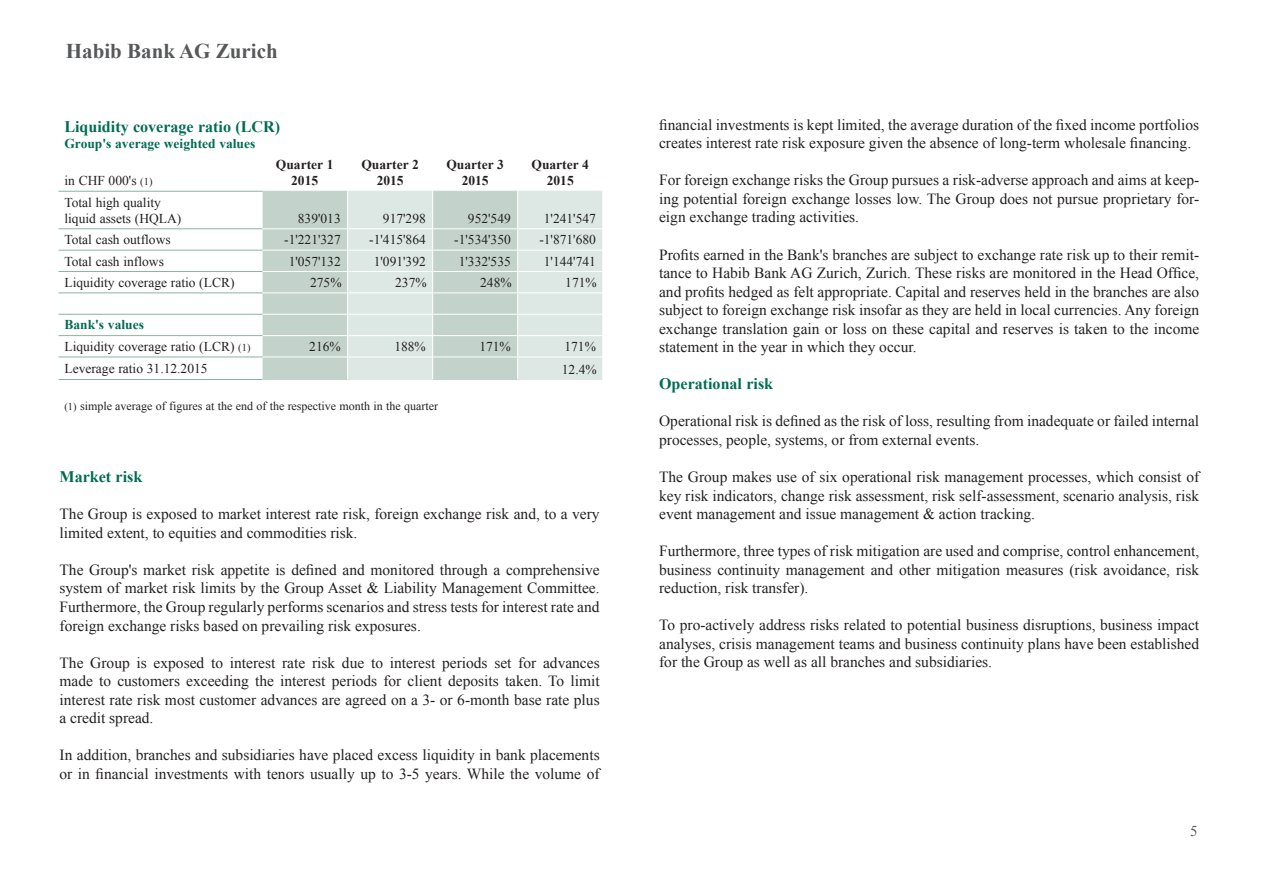
<style>
.page{position:relative;width:1263px;height:893px;background:#fff}
.page>*{position:absolute;margin:0;border:0;box-sizing:border-box;transform-origin:0 0}
.t1{font:700 21px "Times New Roman";color:#57585a}
.t2{font:700 16.05px "Times New Roman";color:#006c53}
.t3{font:15.45px/18.6px "Times New Roman";color:#231f20;text-align:justify}
.t4{font:15px "Times New Roman";color:#57585a}
.t5{font:13.5px/16.2px "Times New Roman";color:#231f20}
.t6{font:700 13.5px/16.2px "Times New Roman";color:#231f20;text-align:center}
.t7{font:700 13.5px "Times New Roman";color:#006c53}
.t8{font:12px "Times New Roman";color:#231f20}
.s1{font-size:10.5px}
.s2{font-weight:700;color:#006c53}
</style>
<div class="page">
<div style="left:263px;top:192px;width:84px;height:187px;background:#c3d3cc"></div>
<svg style="left:348px;top:192px;width:254px;height:187px;fill:#dde8e5"></svg>
<hr style="left:58px;top:228px;width:205px;height:1px;background:#8eb0a6">
<hr style="left:58px;top:250px;width:205px;height:1px;background:#8eb0a6">
<hr style="left:58px;top:271px;width:205px;height:1px;background:#8eb0a6">
<hr style="left:58px;top:292px;width:205px;height:1px;background:#8eb0a6">
<hr style="left:58px;top:314px;width:205px;height:1px;background:#8eb0a6">
<hr style="left:58px;top:335px;width:205px;height:1px;background:#8eb0a6">
<hr style="left:58px;top:357px;width:205px;height:1px;background:#8eb0a6">
<hr style="left:263px;top:357px;width:85px;height:1px;background:#fff">
<hr style="left:58px;top:191px;width:205px;height:1px;background:#8eb0a6">
<hr style="left:263px;top:250px;width:84px;height:1px;background:#fff">
<hr style="left:263px;top:271px;width:84px;height:1px;background:#fff">
<hr style="left:263px;top:292px;width:84px;height:1px;background:#fff">
<hr style="left:263px;top:314px;width:84px;height:1px;background:#fff">
<hr style="left:263px;top:335px;width:85px;height:1px;background:#fff">
<hr style="left:348px;top:250px;width:84px;height:1px;background:#fff">
<hr style="left:348px;top:271px;width:84px;height:1px;background:#fff">
<hr style="left:348px;top:292px;width:84px;height:1px;background:#fff">
<hr style="left:348px;top:314px;width:84px;height:1px;background:#fff">
<hr style="left:348px;top:335px;width:85px;height:1px;background:#fff">
<hr style="left:433px;top:191px;width:84px;height:1px;background:#c3d3cc">
<hr style="left:433px;top:250px;width:85px;height:1px;background:#fff">
<hr style="left:433px;top:271px;width:85px;height:1px;background:#fff">
<hr style="left:433px;top:292px;width:85px;height:1px;background:#fff">
<hr style="left:433px;top:314px;width:85px;height:1px;background:#fff">
<hr style="left:433px;top:335px;width:85px;height:1px;background:#fff">
<hr style="left:348px;top:191px;width:84px;height:1px;background:#dde8e5">
<hr style="left:518px;top:191px;width:84px;height:1px;background:#dde8e5">
<hr style="left:517px;top:191px;width:1px;height:37px;background:#fff">
<hr style="left:518px;top:250px;width:84px;height:1px;background:#fff">
<hr style="left:518px;top:271px;width:84px;height:1px;background:#fff">
<hr style="left:518px;top:292px;width:84px;height:1px;background:#fff">
<hr style="left:518px;top:314px;width:84px;height:1px;background:#fff">
<hr style="left:518px;top:335px;width:85px;height:1px;background:#fff">
<hr style="left:432px;top:191px;width:1px;height:37px;background:#fff">
<hr style="left:263px;top:191px;width:84px;height:1px;background:#c3d3cc">
<hr style="left:263px;top:228px;width:85px;height:1px;background:#fff">
<hr style="left:348px;top:228px;width:85px;height:1px;background:#fff">
<hr style="left:433px;top:228px;width:85px;height:1px;background:#fff">
<hr style="left:518px;top:228px;width:84px;height:1px;background:#fff">
<hr style="left:348px;top:357px;width:85px;height:1px;background:#fff">
<hr style="left:518px;top:357px;width:85px;height:1px;background:#fff">
<svg style="left:432px;top:229px;width:1px;height:150px"></svg>
<svg style="left:517px;top:229px;width:1px;height:150px"></svg>
<hr style="left:433px;top:357px;width:85px;height:1px;background:#fff">
<hr style="left:58px;top:379px;width:205px;height:1px;background:#8eb0a6">
<hr style="left:263px;top:379px;width:85px;height:1px;background:#c3d3cc">
<hr style="left:433px;top:379px;width:85px;height:1px;background:#c3d3cc">
<hr style="left:348px;top:379px;width:85px;height:1px;background:#dde8e5">
<hr style="left:518px;top:379px;width:84px;height:1px;background:#dde8e5">
<h1 class="t1" style="left:66px;top:37px;width:213px">Habib Bank AG Zurich</h1>
<p class="t2" style="left:64px;top:115px;width:217px">Liquidity coverage ratio (LCR)</p>
<p class="t7" style="left:64px;top:134px;width:192px">Group's average weighted values</p>
<p class="t5" style="left:64px;top:172px;width:90px">in CHF 000's <span class="s1">(1)</span></p>
<p class="t6" style="left:276px;top:156px;width:59px">Quarter 1<br>2015</p>
<p class="t6" style="left:361px;top:156px;width:59px">Quarter 2<br>2015</p>
<p class="t6" style="left:446px;top:156px;width:59px">Quarter 3<br>2015</p>
<p class="t6" style="left:531px;top:156px;width:59px">Quarter 4<br>2015</p>
<p class="t5" style="left:64px;top:194px;width:118px">Total high quality liquid assets (HQLA)</p>
<p class="t5" style="left:298px;top:210px;width:44px">839'013</p>
<p class="t5" style="left:383px;top:210px;width:44px">917'298</p>
<p class="t5" style="left:468px;top:210px;width:44px">952'549</p>
<p class="t5" style="left:544px;top:210px;width:54px">1'241'547</p>
<p class="t5" style="left:64px;top:231px;width:108px">Total cash outflows</p>
<p class="t5" style="left:284px;top:231px;width:58px">-1'221'327</p>
<p class="t5" style="left:369px;top:231px;width:58px">-1'415'864</p>
<p class="t5" style="left:454px;top:231px;width:58px">-1'534'350</p>
<p class="t5" style="left:539px;top:231px;width:58px">-1'871'680</p>
<p class="t5" style="left:64px;top:253px;width:101px">Total cash inflows</p>
<p class="t5" style="left:289px;top:253px;width:54px">1'057'132</p>
<p class="t5" style="left:374px;top:253px;width:54px">1'091'392</p>
<p class="t5" style="left:459px;top:253px;width:54px">1'332'535</p>
<p class="t5" style="left:544px;top:253px;width:54px">1'144'741</p>
<p class="t5" style="left:64px;top:274px;width:172px">Liquidity coverage ratio (LCR)</p>
<p class="t5" style="left:310px;top:274px;width:33px">275%</p>
<p class="t5" style="left:395px;top:274px;width:33px">237%</p>
<p class="t5" style="left:480px;top:274px;width:33px">248%</p>
<p class="t5" style="left:565px;top:274px;width:33px">171%</p>
<p class="t5" style="left:64px;top:314px;width:188px;line-height:21.5px"><span class="s2">Bank's values<br></span>Liquidity coverage ratio (LCR) <span class="s1">(1)</span></p>
<p class="t5" style="left:309px;top:338px;width:33px">216%</p>
<p class="t5" style="left:394px;top:338px;width:33px">188%</p>
<p class="t5" style="left:479px;top:338px;width:33px">171%</p>
<p class="t5" style="left:564px;top:338px;width:33px">171%</p>
<p class="t5" style="left:64px;top:360px;width:145px">Leverage ratio 31.12.2015</p>
<p class="t5" style="left:562px;top:361px;width:36px">12.4%</p>
<p class="t8" style="left:64px;top:398px;width:375px"><span class="s1">(1)</span> simple average of figures at the end of the respective month in the quarter</p>
<p class="t2" style="left:60px;top:466px;width:84px">Market risk</p>
<p class="t3" style="left:60px;top:505px;width:541px">The Group is exposed to market interest rate risk, foreign exchange risk and, to a very limited extent, to equities and commodities risk.</p>
<p class="t3" style="left:60px;top:560px;width:542px">The Group's market risk appetite is defined and monitored through a comprehensive system of market risk limits by the Group Asset &amp; Liability Management Committee.<br>Furthermore, the Group regularly performs scenarios and stress tests for interest rate and foreign exchange risks based on prevailing risk exposures.</p>
<p class="t3" style="left:60px;top:653px;width:542px">The Group is exposed to interest rate risk due to interest periods set for advances made to customers exceeding the interest periods for client deposits taken. To limit interest rate risk most customer advances are agreed on a 3- or 6-month base rate plus a credit spread.</p>
<p class="t3" style="left:60px;top:746px;width:542px">In addition, branches and subsidiaries have placed excess liquidity in bank placements or in financial investments with tenors usually up to 3-5 years. While the volume of</p>
<p class="t3" style="left:659px;top:115px;width:542px">financial investments is kept limited, the average duration of the fixed income portfolios creates interest rate risk exposure given the absence of long-term wholesale financing.</p>
<p class="t3" style="left:659px;top:171px;width:542px">For foreign exchange risks the Group pursues a risk-adverse approach and aims at keep&shy;ing potential foreign exchange losses low. The Group does not pursue proprietary for&shy;eign exchange trading activities.</p>
<p class="t3" style="left:659px;top:245px;width:542px">Profits earned in the Bank's branches are subject to exchange rate risk up to their remit&shy;tance to Habib Bank AG Zurich, Zurich. These risks are monitored in the Head Office, and profits hedged as felt appropriate. Capital and reserves held in the branches are also subject to foreign exchange risk insofar as they are held in local currencies. Any foreign exchange translation gain or loss on these capital and reserves is taken to the income statement in the year in which they occur.</p>
<p class="t2" style="left:659px;top:373px;width:116px">Operational risk</p>
<p class="t3" style="left:659px;top:412px;width:541px">Operational risk is defined as the risk of loss, resulting from inadequate or failed internal processes, people, systems, or from external events.</p>
<p class="t3" style="left:659px;top:467px;width:542px">The Group makes use of six operational risk management processes, which consist of key risk indicators, change risk assessment, risk self-assessment, scenario analysis, risk event management and issue management &amp; action tracking.</p>
<p class="t3" style="left:659px;top:541px;width:542px">Furthermore, three types of risk mitigation are used and comprise, control enhancement, business continuity management and other mitigation measures (risk avoidance, risk reduction, risk transfer).</p>
<p class="t3" style="left:659px;top:616px;width:542px">To pro-actively address risks related to potential business disruptions, business impact analyses, crisis management teams and business continuity plans have been established for the Group as well as all branches and subsidiaries.</p>
<p class="t4" style="left:1190px;top:821px;width:9px">5</p>
</div>
